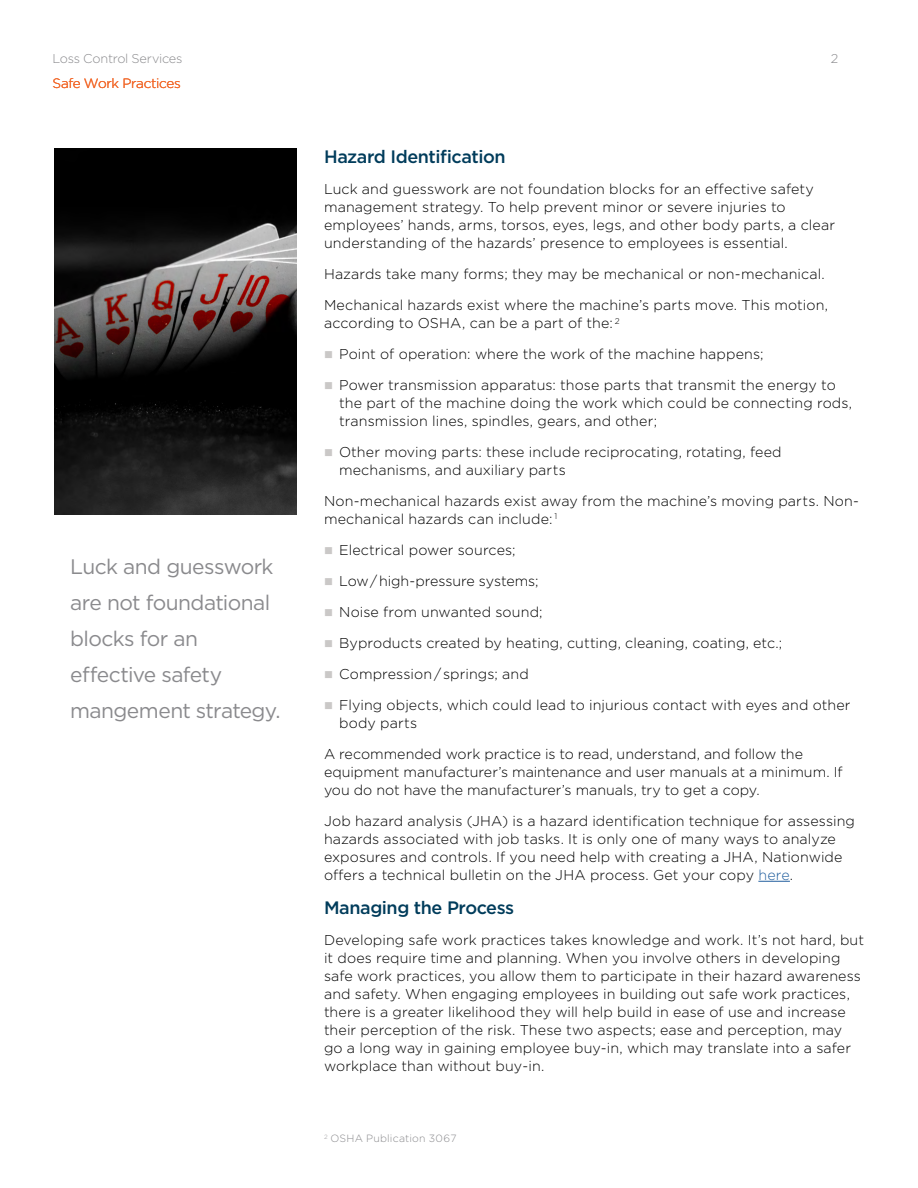
<style>
.page{position:relative;width:918px;height:1188px;background:#fff}
.page>*{position:absolute;margin:0;border:0;box-sizing:border-box;transform-origin:0 0}
.t1{font:21px/36px "Gotham";letter-spacing:-.03em;color:#8a8a8d}
.Subhead__Main{font:500 18px "Gotham";letter-spacing:-.025em;color:#013c5b}
.Body_Text{font:500 18px "Gotham";letter-spacing:-.025em;color:#013c5b}
.Body_Text-2{font:300 14.25px/18px "Gotham";letter-spacing:.005em;color:#000}
.t2{font:300 13.5px "Gotham";letter-spacing:-.02em;color:#f2682a}
.t3{font:300 12.75px "Gotham";letter-spacing:-.02em;color:#8a8a8d}
.Footnote{font:300 10.5px "Gotham";letter-spacing:.02em;color:#8a8a8d}
.s1{color:#cac8c7}
.s2{color:#215e9e}
</style>
<div class="page">
<hr style="left:758px;top:881px;width:32px;height:1px;background:#215e9e">
<img style="left:54px;top:148px;width:243px;height:367px">
<p class="t3" style="left:53px;top:50px;width:131px">Loss Control Services</p>
<p class="t3" style="left:831px;top:50px;width:9px">2</p>
<p class="t2" style="left:52px;top:75px;width:130px">Safe Work Practices</p>
<h1 class="t1" style="left:70px;top:548px;width:212px">Luck and guesswork are not foundational blocks for an effective safety mangement strategy.</h1>
<p class="Subhead__Main" style="left:324px;top:145px;width:183px">Hazard Identification</p>
<p class="Body_Text-2" style="left:324px;top:180px;width:513px">Luck and guesswork are not foundation blocks for an effective safety management strategy. To help prevent minor or severe injuries to employees’ hands, arms, torsos, eyes, legs, and other body parts, a clear understanding of the hazards’ presence to employees is essential.</p>
<p class="Body_Text-2" style="left:324px;top:265px;width:502px">Hazards take many forms; they may be mechanical or non-mechanical.</p>
<p class="Body_Text-2" style="left:324px;top:296px;width:506px">Mechanical hazards exist where the machine’s parts move. This motion, according to OSHA, can be a part of the: <sup>2</sup></p>
<p class="Body_Text-2" style="left:324px;top:345px;width:441px"><span class="s1">■</span> Point of operation: where the work of the machine happens;</p>
<p class="Body_Text-2" style="left:339px;top:376px;width:514px;text-indent:-15px"><span class="s1">■</span> Power transmission apparatus: those parts that transmit the energy to the part of the machine doing the work which could be connecting rods, transmission lines, spindles, gears, and other;</p>
<p class="Body_Text-2" style="left:339px;top:443px;width:444px;text-indent:-15px"><span class="s1">■</span> Other moving parts: these include reciprocating, rotating, feed mechanisms, and auxiliary parts</p>
<p class="Body_Text-2" style="left:324px;top:492px;width:537px">Non-mechanical hazards exist away from the machine’s moving parts. Non&shy;mechanical hazards can include: <sup>1</sup></p>
<p class="Body_Text-2" style="left:324px;top:541px;width:193px"><span class="s1">■</span> Electrical power sources;</p>
<p class="Body_Text-2" style="left:324px;top:572px;width:216px"><span class="s1">■</span> Low / high-pressure systems;</p>
<p class="Body_Text-2" style="left:324px;top:603px;width:220px"><span class="s1">■</span> Noise from unwanted sound;</p>
<p class="Body_Text-2" style="left:324px;top:634px;width:460px"><span class="s1">■</span> Byproducts created by heating, cutting, cleaning, coating, etc.;</p>
<p class="Body_Text-2" style="left:324px;top:665px;width:206px"><span class="s1">■</span> Compression / springs; and</p>
<p class="Body_Text-2" style="left:339px;top:695px;width:513px;text-indent:-15px"><span class="s1">■</span> Flying objects, which could lead to injurious contact with eyes and other body parts</p>
<p class="Body_Text-2" style="left:324px;top:744px;width:520px">A recommended work practice is to read, understand, and follow the equipment manufacturer’s maintenance and user manuals at a minimum. If you do not have the manufacturer’s manuals, try to get a copy.</p>
<p class="Body_Text-2" style="left:324px;top:811px;width:532px">Job hazard analysis (JHA) is a hazard identification technique for assessing hazards associated with job tasks. It is only one of many ways to analyze exposures and controls. If you need help with creating a JHA, Nationwide offers a technical bulletin on the JHA process. Get your copy <span class="s2">here</span>.</p>
<p class="Body_Text" style="left:324px;top:896px;width:192px">Managing the Process</p>
<p class="Body_Text-2" style="left:324px;top:930px;width:542px">Developing safe work practices takes knowledge and work. It’s not hard, but it does require time and planning. When you involve others in developing safe work practices, you allow them to participate in their hazard awareness and safety. When engaging employees in building out safe work practices, there is a greater likelihood they will help build in ease of use and increase their perception of the risk. These two aspects; ease and perception, may go a long way in gaining employee buy-in, which may translate into a safer workplace than without buy-in.</p>
<p class="Footnote" style="left:324px;top:1132px;width:134px"><sup>2</sup> OSHA Publication 3067</p>
</div>
